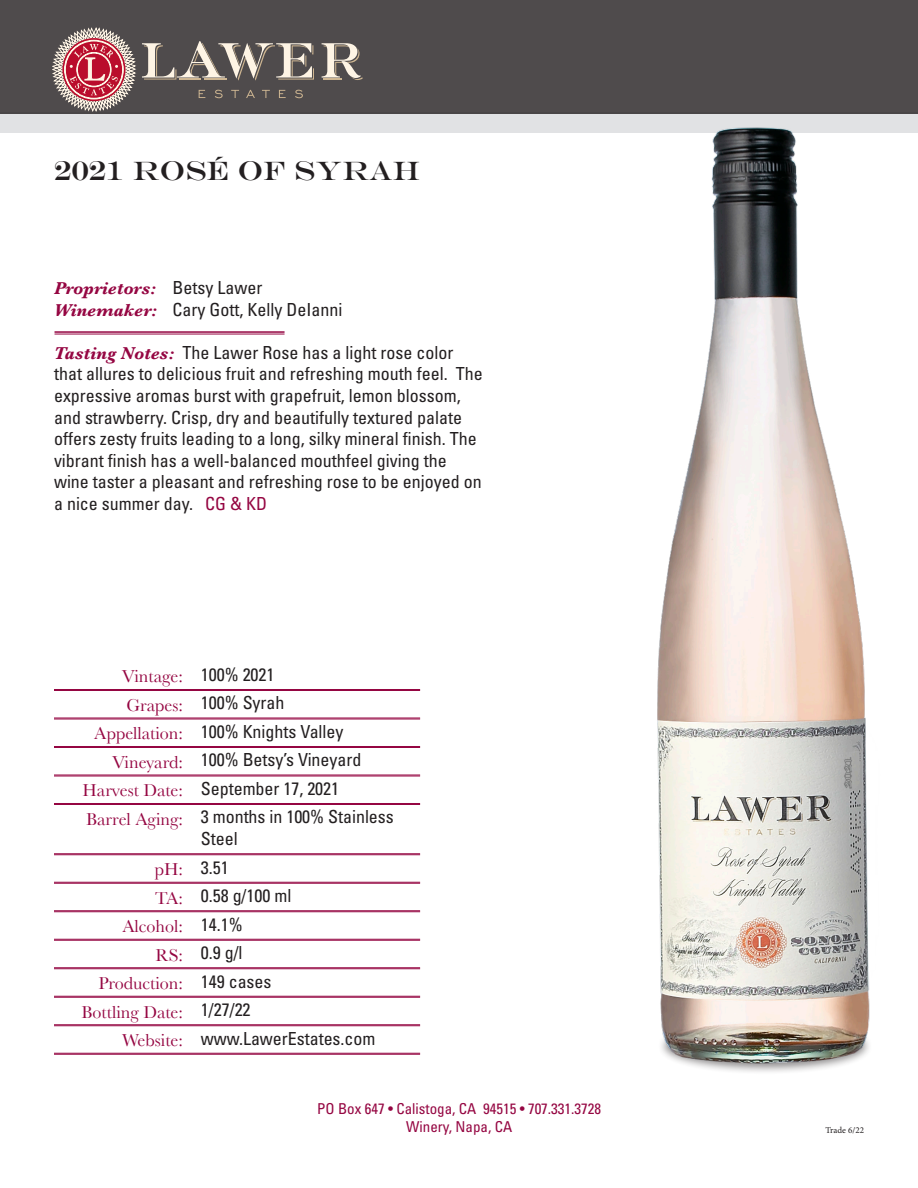
<style>
.page{position:relative;width:918px;height:1188px;background:#fff}
.page>*{position:absolute;margin:0;border:0;box-sizing:border-box;transform-origin:0 0}
.The_Wine{font:27px "Engravers";color:#231f20}
.Tasting_Notes{font:condensed 18px/21.6px "Univers";color:#231f20}
.The_List{font:condensed 18px/21.8px "Univers";color:#231f20}
.The_List-2{font:18px "Baskerville";color:#950642}
.t1{font:italic 700 18px "Baskerville";color:#950642}
.Address{font:condensed 15px "Univers";color:#950642}
.t2{font:9px "Minion Pro";color:#231f20}
.s1{font-family:"Univers";font-weight:400;font-style:normal;font-stretch:condensed;color:#231f20}
.s2{font-family:"Baskerville";font-weight:700;font-style:italic;font-stretch:normal;color:#950642}
.s3{color:#950642}
.s4{font-family:"Univers";font-stretch:condensed;color:#231f20}
.s5{font-family:"Baskerville";font-stretch:normal;color:#950642}
</style>
<div class="page">
<div style="left:0;top:112px;width:918px;height:21px;background:#e1e2e4"></div>
<div style="left:0;top:0;width:918px;height:114px;background:#4f4b4c"></div>
<svg style="left:199px;top:90px;width:6px;height:8px"></svg>
<svg style="left:215px;top:90px;width:8px;height:8px"></svg>
<svg style="left:231px;top:90px;width:8px;height:8px"></svg>
<svg style="left:246px;top:90px;width:9px;height:8px"></svg>
<svg style="left:262px;top:90px;width:8px;height:8px"></svg>
<svg style="left:279px;top:90px;width:7px;height:8px"></svg>
<svg style="left:295px;top:90px;width:8px;height:8px"></svg>
<svg style="left:142px;top:41px;width:172px;height:40px"></svg>
<svg style="left:322px;top:43px;width:41px;height:37px"></svg>
<svg style="left:52px;top:28px;width:84px;height:83px"></svg>
<hr style="left:55px;top:331px;width:230px;height:2px;background:#950642">
<hr style="left:55px;top:334px;width:230px;height:1px;background:#950642">
<img style="left:657px;top:127px;width:213px;height:945px">
<hr style="left:54px;top:689px;width:366px;height:1px;background:#950642">
<hr style="left:54px;top:690px;width:366px;height:1px;background:#950642">
<hr style="left:54px;top:718px;width:366px;height:1px;background:#950642">
<hr style="left:54px;top:719px;width:366px;height:1px;background:#950642">
<hr style="left:54px;top:746px;width:366px;height:1px;background:#950642">
<hr style="left:54px;top:747px;width:366px;height:1px;background:#950642">
<hr style="left:54px;top:775px;width:366px;height:1px;background:#950642">
<hr style="left:54px;top:776px;width:366px;height:1px;background:#950642">
<hr style="left:54px;top:803px;width:366px;height:1px;background:#950642">
<hr style="left:54px;top:804px;width:366px;height:1px;background:#950642">
<hr style="left:54px;top:853px;width:366px;height:1px;background:#950642">
<hr style="left:54px;top:854px;width:366px;height:1px;background:#950642">
<hr style="left:54px;top:882px;width:366px;height:1px;background:#950642">
<hr style="left:54px;top:883px;width:366px;height:1px;background:#950642">
<hr style="left:54px;top:910px;width:366px;height:1px;background:#950642">
<hr style="left:54px;top:911px;width:366px;height:1px;background:#950642">
<hr style="left:54px;top:939px;width:366px;height:1px;background:#950642">
<hr style="left:54px;top:940px;width:366px;height:1px;background:#950642">
<hr style="left:54px;top:967px;width:366px;height:1px;background:#950642">
<hr style="left:54px;top:968px;width:366px;height:1px;background:#950642">
<hr style="left:54px;top:996px;width:366px;height:1px;background:#950642">
<hr style="left:54px;top:997px;width:366px;height:1px;background:#950642">
<hr style="left:54px;top:1024px;width:366px;height:1px;background:#950642">
<hr style="left:54px;top:1025px;width:366px;height:1px;background:#950642">
<hr style="left:54px;top:1053px;width:366px;height:1px;background:#950642">
<hr style="left:54px;top:1054px;width:366px;height:1px;background:#950642">
<p class="The_Wine" style="left:54px;top:154px;width:367px">2021 ROSÉ OF SYRAH</p>
<p class="t1" style="left:54px;top:278px;width:210px">Proprietors: <span class="s1">Betsy Lawer</span></p>
<p class="Tasting_Notes" style="left:54px;top:298px;width:290px"><span class="s2">Winemaker:</span> Cary Gott, Kelly DeIanni</p>
<p class="Tasting_Notes" style="left:54px;top:341px;width:430px"><span class="s2">Tasting Notes:</span> The Lawer Rose has a light rose color that allures to delicious fruit and refreshing mouth feel. The expressive aromas burst with grapefruit, lemon blossom, and strawberry. Crisp, dry and beautifully textured palate offers zesty fruits leading to a long, silky mineral finish. The vibrant finish has a well-balanced mouthfeel giving the wine taster a pleasant and refreshing rose to be enjoyed on a nice summer day. <span class="s3">CG &amp; KD</span></p>
<p class="The_List-2" style="left:122px;top:666px;width:154px">Vintage: <span class="s4">100% 2021</span></p>
<p class="The_List" style="left:126px;top:692px;width:160px"><span class="s5">Grapes:</span> 100% Syrah</p>
<p class="The_List" style="left:94px;top:720px;width:251px"><span class="s5">Appellation:</span> 100% Knights Valley</p>
<p class="The_List" style="left:112px;top:749px;width:251px"><span class="s5">Vineyard:</span> 100% Betsy’s Vineyard</p>
<p class="The_List" style="left:82px;top:777px;width:258px"><span class="s5">Harvest Date:</span> September 17, 2021</p>
<p class="The_List" style="left:201px;top:806px;width:195px;text-indent:-115px"><span class="s5">Barrel Aging:</span> 3 months in 100% Stainless<br>Steel</p>
<p class="The_List" style="left:155px;top:856px;width:76px"><span class="s5">pH:</span> 3.51</p>
<p class="The_List" style="left:155px;top:885px;width:138px"><span class="s5">TA:</span> 0.58 g/100 ml</p>
<p class="The_List-2" style="left:122px;top:916px;width:122px">Alcohol: <span class="s4">14.1%</span></p>
<p class="The_List" style="left:156px;top:942px;width:89px"><span class="s5">RS:</span> 0.9 g/l</p>
<p class="The_List-2" style="left:98px;top:973px;width:175px">Production: <span class="s4">149 cases</span></p>
<p class="The_List-2" style="left:82px;top:1001px;width:171px">Bottling Date: <span class="s4">1/27/22</span></p>
<p class="The_List" style="left:122px;top:1027px;width:255px"><span class="s5">Website:</span> www.LawerEstates.com</p>
<p class="Address" style="left:317px;top:1099px;width:285px">PO Box 647 • Calistoga, CA 94515 • 707.331.3728</p>
<p class="Address" style="left:406px;top:1117px;width:108px">Winery, Napa, CA</p>
<p class="t2" style="left:825px;top:1124px;width:40px">Trade 6/22</p>
</div>
